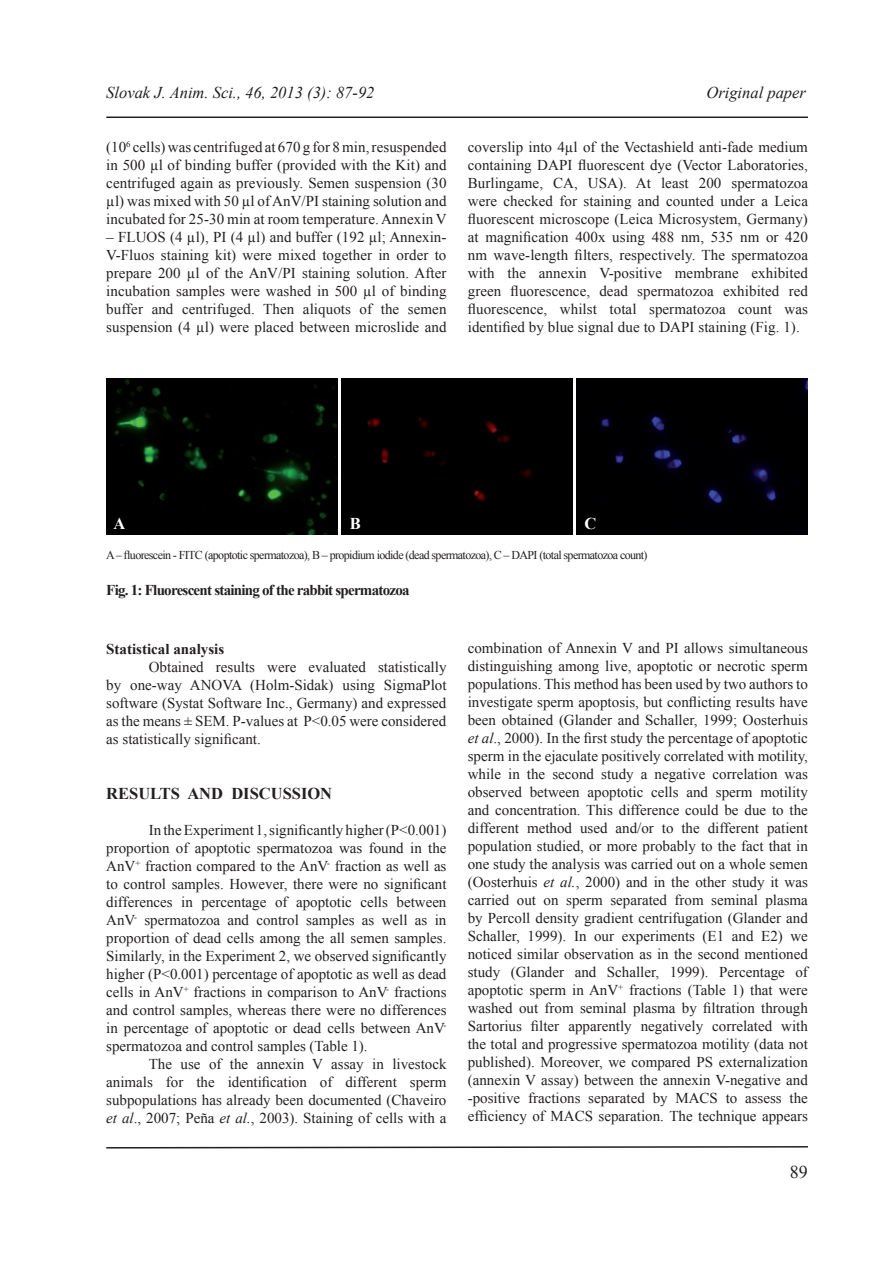
<style>
.page{position:relative;width:893px;height:1263px;background:#fff}
.page>*{position:absolute;margin:0;border:0;box-sizing:border-box;transform-origin:0 0}
.t1{font:18px "Times New Roman";color:#231f20}
.t2{font:italic 16.5px "Times New Roman";color:#231f20}
.text{font:700 16.5px "Times New Roman";color:#231f20}
.t3{font:700 16.5px "Times New Roman";color:#fff}
.text-2{font:15px/18px "Times New Roman";color:#231f20;text-align:justify}
.text-3{font:700 15px "Times New Roman";letter-spacing:-.05em;color:#231f20}
.text-4{font:700 15px "Times New Roman";color:#231f20}
.text-5{font:12px "Times New Roman";letter-spacing:-.05em;color:#231f20}
.s1{font-style:italic}
</style>
<div class="page">
<hr style="left:106px;top:117px;width:702px;height:1px;background:#231f20">
<svg style="left:106px;top:1146px;width:702px;height:3px"></svg>
<img style="left:577px;top:379px;width:231px;height:155px">
<div style="left:342px;top:379px;width:231px;height:155px;background:#000"></div>
<img style="left:106px;top:379px;width:231px;height:155px">
<p class="t2" style="left:106px;top:81px;width:270px">Slovak J. Anim. Sci., 46, 2013 (3): 87-92</p>
<p class="t2" style="left:706px;top:81px;width:101px">Original paper</p>
<p class="text-2" style="left:106px;top:138px;width:342px">(10<sup>6</sup> cells) was centrifuged at 670 g for 8 min, resuspended in 500 µl of binding buffer (provided with the Kit) and centrifuged again as previously. Semen suspension (30 µl) was mixed with 50 µl of AnV/PI staining solution and incubated for 25-30 min at room temperature. Annexin V</p>
<p class="text-2" style="left:106px;top:228px;width:342px">– FLUOS (4 µl), PI (4 µl) and buffer (192 µl; Annexin-V-Fluos staining kit) were mixed together in order to prepare 200 µl of the AnV/PI staining solution. After incubation samples were washed in 500 µl of binding buffer and centrifuged. Then aliquots of the semen suspension (4 µl) were placed between microslide and</p>
<p class="text-2" style="left:468px;top:138px;width:342px">coverslip into 4µl of the Vectashield anti-fade medium containing DAPI fluorescent dye (Vector Laboratories, Burlingame, CA, USA). At least 200 spermatozoa were checked for staining and counted under a Leica fluorescent microscope (Leica Microsystem, Germany) at magnification 400x using 488 nm, 535 nm or 420 nm wave-length filters, respectively. The spermatozoa with the annexin V-positive membrane exhibited green fluorescence, dead spermatozoa exhibited red fluorescence, whilst total spermatozoa count was identified by blue signal due to DAPI staining (Fig. 1).</p>
<p class="t3" style="left:114px;top:512px;width:13px">A</p>
<p class="t3" style="left:350px;top:512px;width:12px">B</p>
<p class="t3" style="left:584px;top:512px;width:12px">C</p>
<p class="text-5" style="left:106px;top:547px;width:540px">A – fluorescein - FITC (apoptotic spermatozoa), B – propidium iodide (dead spermatozoa), C – DAPI (total spermatozoa count)</p>
<p class="text-3" style="left:106px;top:580px;width:305px">Fig. 1: Fluorescent staining of the rabbit spermatozoa</p>
<p class="text-4" style="left:106px;top:638px;width:119px">Statistical analysis</p>
<p class="text-2" style="left:106px;top:657px;width:342px;text-indent:43px">Obtained results were evaluated statistically by one-way ANOVA (Holm-Sidak) using SigmaPlot software (Systat Software Inc., Germany) and expressed as the means ± SEM. P-values at P&lt;0.05 were considered as statistically significant.</p>
<p class="text" style="left:106px;top:782px;width:44px">RESULT</p>
<p class="text" style="left:171px;top:782px;width:150px">S AND DISCUSSION</p>
<p class="text-2" style="left:106px;top:821px;width:342px;text-indent:43px">In the Experiment 1, significantly higher (P&lt;0.001) proportion of apoptotic spermatozoa was found in the AnV<sup>+</sup> fraction compared to the AnV<sup>-</sup> fraction as well as to control samples. However, there were no significant differences in percentage of apoptotic cells between AnV<sup>-</sup> spermatozoa and control samples as well as in proportion of dead cells among the all semen samples.<br>Similarly, in the Experiment 2, we observed significantly higher (P&lt;0.001) percentage of apoptotic as well as dead cells in AnV<sup>+</sup> fractions in comparison to AnV<sup>-</sup> fractions and control samples, whereas there were no differences in percentage of apoptotic or dead cells between AnV&shy;spermatozoa and control samples (Table 1).</p>
<p class="text-2" style="left:106px;top:1055px;width:342px;text-indent:43px">The use of the annexin V assay in livestock animals for the identification of different sperm subpopulations has already been documented (Chaveiro <span class="s1">et al</span>., 2007; Peña <span class="s1">et al.</span>, 2003). Staining of cells with a</p>
<p class="text-2" style="left:468px;top:638px;width:342px">combination of Annexin V and PI allows simultaneous distinguishing among live, apoptotic or necrotic sperm populations. This method has been used by two authors to investigate sperm apoptosis, but conflicting results have been obtained (Glander and Schaller, 1999; Oosterhuis</p>
<p class="text-2" style="left:468px;top:728px;width:342px"><span class="s1">et al</span>., 2000). In the first study the percentage of apoptotic sperm in the ejaculate positively correlated with motility, while in the second study a negative correlation was observed between apoptotic cells and sperm motility and concentration. This difference could be due to the different method used and/or to the different patient population studied, or more probably to the fact that in one study the analysis was carried out on a whole semen (Oosterhuis <span class="s1">et al.</span>, 2000) and in the other study it was carried out on sperm separated from seminal plasma by Percoll density gradient centrifugation (Glander and Schaller, 1999). In our experiments (E1 and E2) we noticed similar observation as in the second mentioned study (Glander and Schaller, 1999). Percentage of apoptotic sperm in AnV<sup>+</sup> fractions (Table 1) that were washed out from seminal plasma by filtration through Sartorius filter apparently negatively correlated with the total and progressive spermatozoa motility (data not published). Moreover, we compared PS externalization (annexin V assay) between the annexin V-negative and -positive fractions separated by MACS to assess the efficiency of MACS separation. The technique appears</p>
<p class="t1" style="left:790px;top:1160px;width:19px">89</p>
</div>
